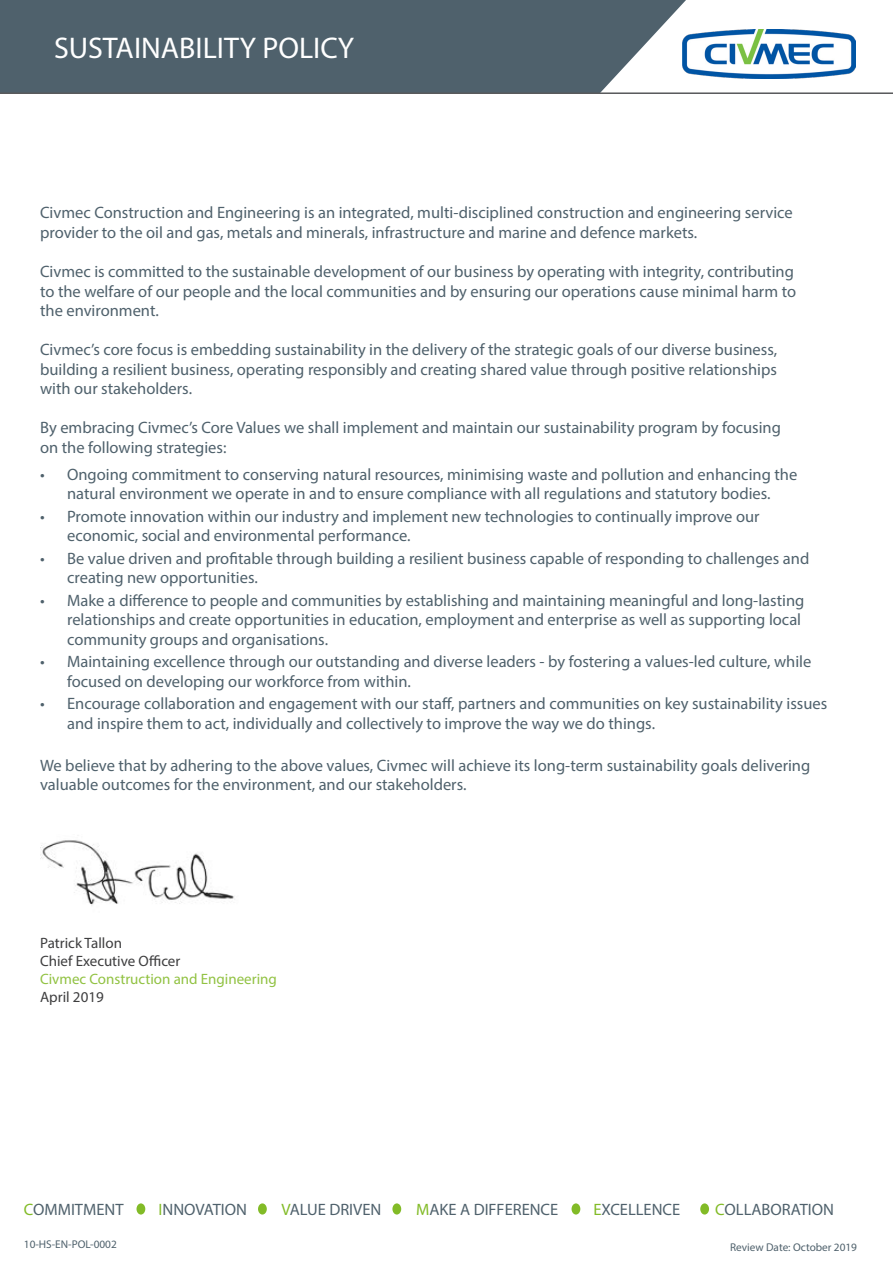
<style>
.page{position:relative;width:893px;height:1263px;background:#fff}
.page>*{position:absolute;margin:0;border:0;box-sizing:border-box;transform-origin:0 0}
.t1{font:30px "Myriad Pro";color:#fff}
.t2{font:16.5px/19.5px "Myriad Pro";color:#4f616c}
.t3{font:15px "Myriad Pro";color:#3e3e3f}
.t4{font:15px "Myriad Pro";color:#91c242}
.t5{font:11.25px "Myriad Pro";color:#4f616c}
.s1{color:#82bb27}
</style>
<div class="page">
<div style="left:0;top:0;width:686px;height:92px;background:#4f616c"></div>
<img style="left:682px;top:30px;width:174px;height:48px">
<hr style="left:0;top:92px;width:893px;height:2px;background:#57585a">
<div style="left:572px;top:1203px;width:8px;height:11px;background:#82bb27;border-radius:50%"></div>
<div style="left:700px;top:1203px;width:9px;height:11px;background:#82bb27;border-radius:50%"></div>
<div style="left:392px;top:1203px;width:9px;height:11px;background:#82bb27;border-radius:50%"></div>
<div style="left:258px;top:1203px;width:9px;height:11px;background:#82bb27;border-radius:50%"></div>
<div style="left:137px;top:1203px;width:8px;height:11px;background:#82bb27;border-radius:50%"></div>
<img style="left:40px;top:840px;width:194px;height:66px">
<p class="t1" style="left:54px;top:29px;width:302px">SUSTAINABILITY POLICY</p>
<p class="t2" style="left:40px;top:203px;width:754px">Civmec Construction and Engineering is an integrated, multi-disciplined construction and engineering service provider to the oil and gas, metals and minerals, infrastructure and marine and defence markets.</p>
<p class="t2" style="left:40px;top:261px;width:757px">Civmec is committed to the sustainable development of our business by operating with integrity, contributing to the welfare of our people and the local communities and by ensuring our operations cause minimal harm to the environment.</p>
<p class="t2" style="left:40px;top:339px;width:739px;text-align:justify">Civmec’s core focus is embedding sustainability in the delivery of the strategic goals of our diverse business, building a resilient business, operating responsibly and creating shared value through positive relationships with our stakeholders.</p>
<p class="t2" style="left:40px;top:417px;width:742px">By embracing Civmec’s Core Values we shall implement and maintain our sustainability program by focusing on the following strategies:</p>
<p class="t2" style="left:40px;top:464px;width:759px;text-align:center">• Ongoing commitment to conserving natural resources, minimising waste and pollution and enhancing the natural environment we operate in and to ensure compliance with all regulations and statutory bodies.</p>
<p class="t2" style="left:67px;top:506px;width:694px;text-indent:-27px">• Promote innovation within our industry and implement new technologies to continually improve our economic, social and environmental performance.</p>
<p class="t2" style="left:67px;top:548px;width:744px;text-indent:-27px">• Be value driven and profitable through building a resilient business capable of responding to challenges and creating new opportunities.</p>
<p class="t2" style="left:67px;top:590px;width:739px;text-indent:-27px">• Make a difference to people and communities by establishing and maintaining meaningful and long-lasting relationships and create opportunities in education, employment and enterprise as well as supporting local community groups and organisations.</p>
<p class="t2" style="left:67px;top:651px;width:746px;text-indent:-27px">• Maintaining excellence through our outstanding and diverse leaders - by fostering a values-led culture, while focused on developing our workforce from within.</p>
<p class="t2" style="left:67px;top:693px;width:762px;text-indent:-27px">• Encourage collaboration and engagement with our staff, partners and communities on key sustainability issues and inspire them to act, individually and collectively to improve the way we do things.</p>
<p class="t2" style="left:40px;top:755px;width:772px">We believe that by adhering to the above values, Civmec will achieve its long-term sustainability goals delivering valuable outcomes for the environment, and our stakeholders.</p>
<p class="t3" style="left:40px;top:934px;width:83px">Patrick Tallon</p>
<p class="t3" style="left:40px;top:952px;width:142px">Chief Executive Officer</p>
<p class="t4" style="left:40px;top:970px;width:238px">Civmec Construction and Engineering</p>
<p class="t3" style="left:40px;top:988px;width:65px">April 2019</p>
<p class="t2" style="left:24px;top:1199px;width:101px"><span class="s1">C</span>OMMITMENT</p>
<p class="t2" style="left:159px;top:1199px;width:90px"><span class="s1">I</span>NNOVATION</p>
<p class="t2" style="left:281px;top:1199px;width:101px"><span class="s1">V</span>ALUE DRIVEN</p>
<p class="t2" style="left:416px;top:1199px;width:144px"><span class="s1">M</span>AKE A DIFFERENCE</p>
<p class="t2" style="left:593px;top:1199px;width:88px"><span class="s1">E</span>XCELLENCE</p>
<p class="t2" style="left:715px;top:1199px;width:120px"><span class="s1">C</span>OLLABORATION</p>
<p class="t5" style="left:730px;top:1240px;width:128px">Review Date: October 2019</p>
<p class="t5" style="left:24px;top:1237px;width:94px">10-HS-EN-POL-0002</p>
</div>
